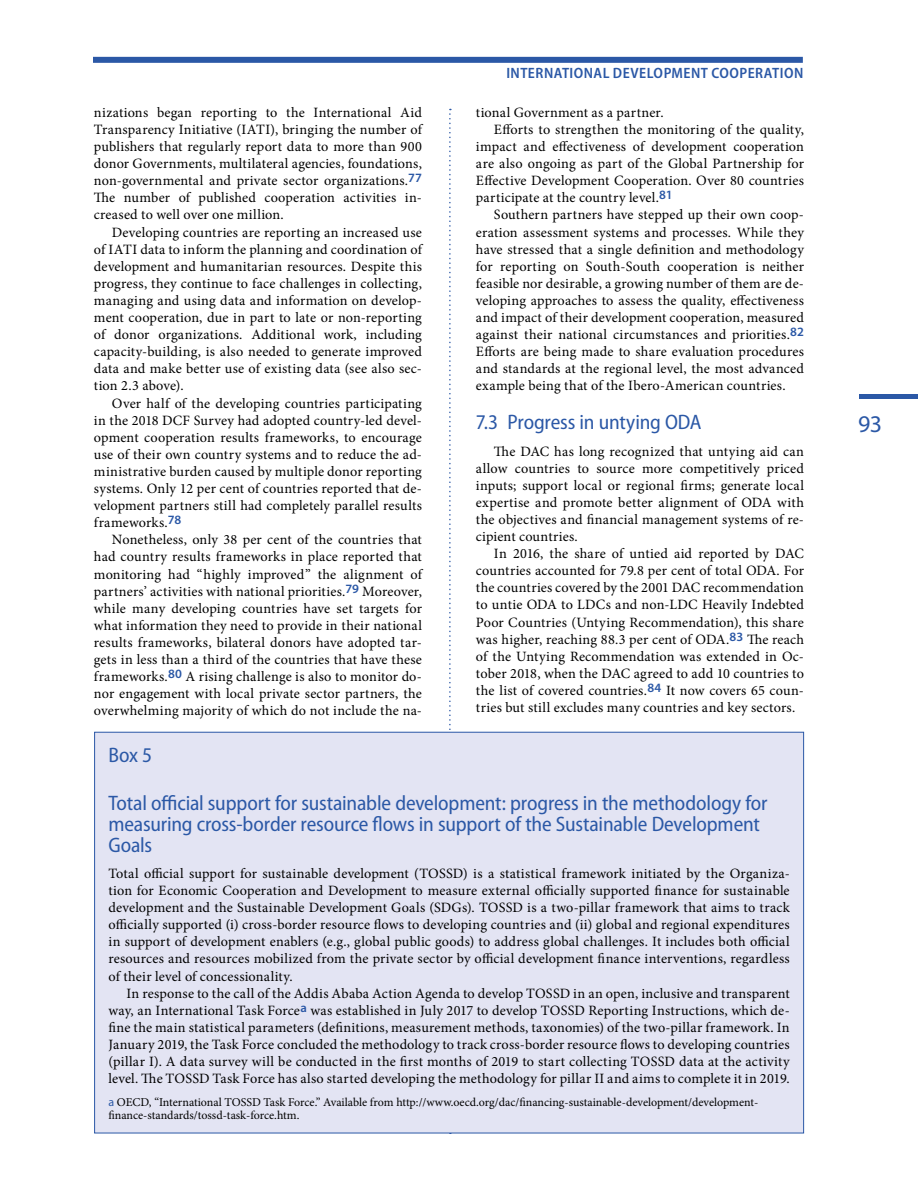
<style>
.page{position:relative;width:918px;height:1188px;background:#fff}
.page>*{position:absolute;margin:0;border:0;box-sizing:border-box;transform-origin:0 0}
.t1{font:24px "Myriad Pro";color:#2b58a6}
.t2{font:semi-condensed 21px/21px "Myriad Pro";letter-spacing:-.01em;color:#2b58a6}
.t3{font:600 semi-condensed 15px "Myriad Pro";letter-spacing:.03em;color:#2b58a6}
.t4{font:14.25px/17.1px "Minion Pro";letter-spacing:.01em;color:#000;text-align:justify}
.t5{font:12px/13.5px "Minion Pro";letter-spacing:-.005em;color:#000}
.s1{font-family:"Myriad Pro";color:#2b58a6}
</style>
<div class="page">
<svg style="left:449px;top:109px;width:2px;height:1025px"></svg>
<div style="left:93px;top:57px;width:710px;height:6px;background:#2b58a6"></div>
<hr style="left:860px;top:395px;width:58px;height:4px;background:#2b58a6">
<div style="left:95px;top:732px;width:709px;height:401px;background:#e3e4f3"></div>
<p class="t4" style="left:94px;top:104px;width:330px">nizations began reporting to the International Aid Transparency Initiative (IATI), bringing the number of publishers that regularly report data to more than 900 donor Governments, multilateral agencies, foundations, non-governmental and private sector organizations.<sup>77<br></sup>The number of published cooperation activities in&shy;creased to well over one million.</p>
<p class="t4" style="left:94px;top:224px;width:330px;text-indent:18px">Developing countries are reporting an increased use of IATI data to inform the planning and coordination of development and humanitarian resources. Despite this progress, they continue to face challenges in collecting, managing and using data and information on develop&shy;ment cooperation, due in part to late or non-reporting of donor organizations. Additional work, including capacity-building, is also needed to generate improved data and make better use of existing data (see also sec&shy;tion 2.3 above).</p>
<p class="t4" style="left:94px;top:395px;width:330px;text-indent:18px">Over half of the developing countries participating in the 2018 DCF Survey had adopted country-led devel&shy;opment cooperation results frameworks, to encourage use of their own country systems and to reduce the ad&shy;ministrative burden caused by multiple donor reporting systems. Only 12 per cent of countries reported that de&shy;velopment partners still had completely parallel results frameworks.<sup>78</sup></p>
<p class="t4" style="left:94px;top:531px;width:330px;text-indent:18px">Nonetheless, only 38 per cent of the countries that had country results frameworks in place reported that monitoring had “highly improved” the alignment of partners’ activities with national priorities.<sup>79</sup> Moreover, while many developing countries have set targets for what information they need to provide in their national results frameworks, bilateral donors have adopted tar&shy;gets in less than a third of the countries that have these frameworks.<sup>80</sup> A rising challenge is also to monitor do&shy;nor engagement with local private sector partners, the overwhelming majority of which do not include the na-</p>
<p class="t3" style="left:506px;top:65px;width:299px">INTERNATIONAL DEVELOPMENT COOPERATION</p>
<p class="t4" style="left:476px;top:104px;width:189px">tional Government as a partner.</p>
<p class="t4" style="left:494px;top:121px;width:312px">Efforts to strengthen the monitoring of the quality,</p>
<p class="t4" style="left:476px;top:138px;width:329px">impact and effectiveness of development cooperation</p>
<p class="t4" style="left:476px;top:155px;width:330px">are also ongoing as part of the Global Partnership for</p>
<p class="t4" style="left:476px;top:172px;width:329px">Effective Development Cooperation. Over 80 countries</p>
<p class="t4" style="left:476px;top:189px;width:198px">participate at the country level.<sup>81</sup></p>
<p class="t4" style="left:494px;top:206px;width:312px">Southern partners have stepped up their own coop-</p>
<p class="t4" style="left:476px;top:224px;width:330px">eration assessment systems and processes. While they</p>
<p class="t4" style="left:476px;top:241px;width:329px">have stressed that a single definition and methodology</p>
<p class="t4" style="left:476px;top:258px;width:330px">for reporting on South-South cooperation is neither</p>
<p class="t4" style="left:476px;top:275px;width:330px">feasible nor desirable, a growing number of them are de-</p>
<p class="t4" style="left:476px;top:292px;width:330px">veloping approaches to assess the quality, effectiveness</p>
<p class="t4" style="left:476px;top:309px;width:330px">and impact of their development cooperation, measured</p>
<p class="t4" style="left:476px;top:326px;width:330px">against their national circumstances and priorities.<sup>82</sup></p>
<p class="t4" style="left:476px;top:343px;width:329px">Efforts are being made to share evaluation procedures</p>
<p class="t4" style="left:476px;top:360px;width:330px">and standards at the regional level, the most advanced</p>
<p class="t4" style="left:476px;top:377px;width:311px">example being that of the Ibero-American countries.</p>
<h2 class="t2" style="left:476px;top:412px;width:227px">7.3 Progress in untying ODA</h2>
<p class="t4" style="left:476px;top:443px;width:330px;text-indent:18px">The DAC has long recognized that untying aid can allow countries to source more competitively priced inputs; support local or regional firms; generate local expertise and promote better alignment of ODA with the objectives and financial management systems of re&shy;cipient countries.</p>
<p class="t4" style="left:476px;top:545px;width:330px;text-indent:18px">In 2016, the share of untied aid reported by DAC countries accounted for 79.8 per cent of total ODA. For the countries covered by the 2001 DAC recommendation to untie ODA to LDCs and non-LDC Heavily Indebted Poor Countries (Untying Recommendation), this share was higher, reaching 88.3 per cent of ODA.<sup>83</sup> The reach of the Untying Recommendation was extended in Oc&shy;tober 2018, when the DAC agreed to add 10 countries to the list of covered countries.<sup>84</sup> It now covers 65 coun&shy;tries but still excludes many countries and key sectors.</p>
<h2 class="t2" style="left:108px;top:745px;width:45px">Box 5</h2>
<h2 class="t2" style="left:108px;top:793px;width:661px">Total official support for sustainable development: progress in the methodology for measuring cross-border resource flows in support of the Sustainable Development<br>Goals</h2>
<p class="t4" style="left:108px;top:865px;width:683px">Total official support for sustainable development (TOSSD) is a statistical framework initiated by the Organiza&shy;tion for Economic Cooperation and Development to measure external officially supported finance for sustainable development and the Sustainable Development Goals (SDGs). TOSSD is a two-pillar framework that aims to track officially supported (i) cross-border resource flows to developing countries and (ii) global and regional expenditures in support of development enablers (e.g., global public goods) to address global challenges. It includes both official resources and resources mobilized from the private sector by official development finance interventions, regardless of their level of concessionality.</p>
<p class="t4" style="left:108px;top:985px;width:683px;text-indent:18px">In response to the call of the Addis Ababa Action Agenda to develop TOSSD in an open, inclusive and transparent way, an International Task Force<sup>a</sup> was established in July 2017 to develop TOSSD Reporting Instructions, which de&shy;fine the main statistical parameters (definitions, measurement methods, taxonomies) of the two-pillar framework. In January 2019, the Task Force concluded the methodology to track cross-border resource flows to developing countries (pillar I). A data survey will be conducted in the first months of 2019 to start collecting TOSSD data at the activity level. The TOSSD Task Force has also started developing the methodology for pillar II and aims to complete it in 2019.</p>
<p class="t5" style="left:108px;top:1095px;width:651px"><span class="s1">a</span> OECD, “International TOSSD Task Force.” Available from http://www.oecd.org/dac/financing-sustainable-development/development&shy;finance-standards/tossd-task-force.htm.</p>
<h1 class="t1" style="left:858px;top:409px;width:26px">93</h1>
</div>
